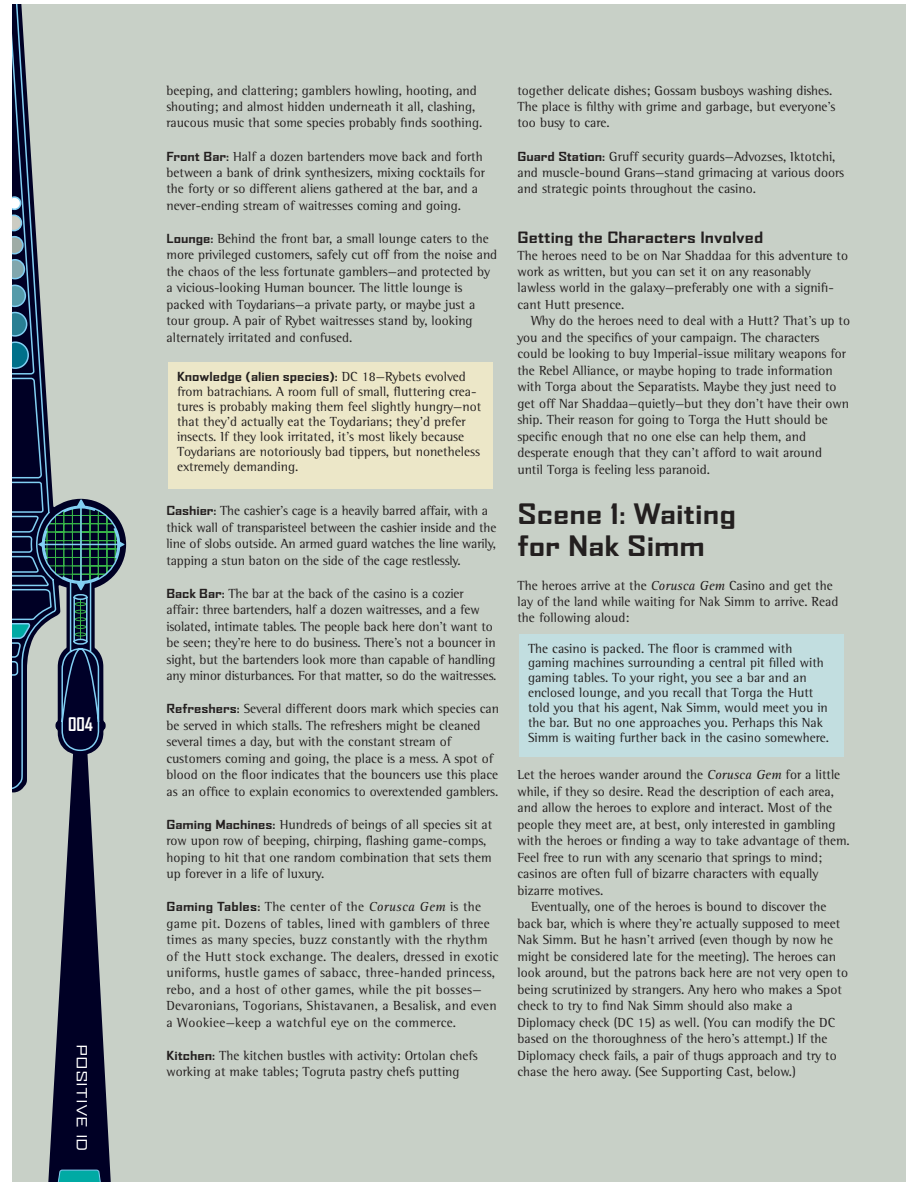
<style>
.page{position:relative;width:918px;height:1188px;background:#fff}
.page>*{position:absolute;margin:0;border:0;box-sizing:border-box;transform-origin:0 0}
.t1{font:700 expanded 27px/33px "Agency FB";color:#231f1f}
.t2{font:700 18px "Agency FB";color:#fff}
.t3{font:700 expanded 15px "Agency FB";color:#231f1f}
.t4{font:13.5px/16.5px "Rotis Semi Serif";color:#231f1f}
.t5{font:13.5px/16.5px "Rotis Semi Serif";letter-spacing:.02em;color:#231f1f}
.t6{font:expanded 13.5px "Agency FB";color:#fff}
.t7{font:700 expanded 12px "Agency FB";color:#231f1f}
.s1{font-family:"Agency FB";font-weight:700;font-stretch:expanded;font-size:12px}
.s2{font-family:"Rotis Semi Serif";font-weight:400;font-stretch:normal;font-size:13.5px}
.s3{font-family:"Rotis Serif";font-style:italic}
</style>
<div class="page">
<div style="left:12px;top:4px;width:894px;height:1178px;background:#c8d0c7"></div>
<svg style="left:12px;top:4px;width:113px;height:1178px"></svg>
<div style="left:519px;top:634px;width:325px;height:122px;background:#c2dee0"></div>
<div style="left:168px;top:363px;width:325px;height:126px;background:#ece7c8"></div>
<h2 class="t2" style="left:68px;top:718px;width:26px">004</h2>
<p class="t6" style="left:87px;top:1044px;width:109px;rotate:90deg">POSITIVE ID</p>
<p class="t4" style="left:166px;top:83px;width:317px">beeping, and clattering; gamblers howling, hooting, and shouting; and almost hidden underneath it all, clashing, raucous music that some species probably finds soothing.</p>
<p class="t4" style="left:166px;top:149px;width:320px"><span class="s1">Front Bar:</span> Half a dozen bartenders move back and forth between a bank of drink synthesizers, mixing cocktails for the forty or so different aliens gathered at the bar, and a never-ending stream of waitresses coming and going.</p>
<p class="t4" style="left:166px;top:231px;width:332px"><span class="s1">Lounge:</span> Behind the front bar, a small lounge caters to the more privileged customers, safely cut off from the noise and the chaos of the less fortunate gamblers—and protected by a vicious-looking Human bouncer. The little lounge is packed with Toydarians—a private party, or maybe just a tour group. A pair of Rybet waitresses stand by, looking alternately irritated and confused.</p>
<p class="t7" style="left:177px;top:372px;width:290px">Knowledge (alien species): <span class="s2">DC 18—Rybets evolved</span></p>
<p class="t4" style="left:177px;top:385px;width:306px;line-height:15px">from batrachians. A room full of small, fluttering crea&shy;tures is probably making them feel slightly hungry—not that they’d actually eat the Toydarians; they’d prefer insects. If they look irritated, it’s most likely because Toydarians are notoriously bad tippers, but nonetheless extremely demanding.</p>
<p class="t4" style="left:166px;top:504px;width:331px"><span class="s1">Cashier:</span> The cashier’s cage is a heavily barred affair, with a thick wall of transparisteel between the cashier inside and the line of slobs outside. An armed guard watches the line warily, tapping a stun baton on the side of the cage restlessly.</p>
<p class="t4" style="left:166px;top:586px;width:332px"><span class="s1">Back Bar:</span> The bar at the back of the casino is a cozier affair: three bartenders, half a dozen waitresses, and a few isolated, intimate tables. The people back here don’t want to be seen; they’re here to do business. There’s not a bouncer in sight, but the bartenders look more than capable of handling any minor disturbances. For that matter, so do the waitresses.</p>
<p class="t4" style="left:166px;top:702px;width:334px"><span class="s1">Refreshers:</span> Several different doors mark which species can be served in which stalls. The refreshers might be cleaned several times a day, but with the constant stream of customers coming and going, the place is a mess. A spot of blood on the floor indicates that the bouncers use this place as an office to explain economics to overextended gamblers.</p>
<p class="t4" style="left:166px;top:817px;width:327px"><span class="s1">Gaming Machines:</span> Hundreds of beings of all species sit at row upon row of beeping, chirping, flashing game-comps, hoping to hit that one random combination that sets them up forever in a life of luxury.</p>
<p class="t5" style="left:166px;top:900px;width:334px"><span class="s1">Gaming Tables:</span> The center of the <span class="s3">Corusca Gem</span> is the game pit. Dozens of tables, lined with gamblers of three times as many species, buzz constantly with the rhythm of the Hutt stock exchange. The dealers, dressed in exotic uniforms, hustle games of sabacc, three-handed princess, rebo, and a host of other games, while the pit bosses— Devaronians, Togorians, Shistavanen, a Besalisk, and even a Wookiee—keep a watchful eye on the commerce.</p>
<p class="t4" style="left:166px;top:1048px;width:313px"><span class="s1">Kitchen:</span> The kitchen bustles with activity: Ortolan chefs working at make tables; Togruta pastry chefs putting</p>
<p class="t4" style="left:517px;top:83px;width:320px">together delicate dishes; Gossam busboys washing dishes.<br>The place is filthy with grime and garbage, but everyone’s too busy to care.</p>
<p class="t4" style="left:517px;top:149px;width:328px"><span class="s1">Guard Station:</span> Gruff security guards—Advozses, Iktotchi, and muscle-bound Grans—stand grimacing at various doors and strategic points throughout the casino.</p>
<p class="t3" style="left:518px;top:232px;width:247px">Getting the Characters Involved</p>
<p class="t4" style="left:518px;top:248px;width:332px">The heroes need to be on Nar Shaddaa for this adventure to work as written, but you can set it on any reasonably lawless world in the galaxy—preferably one with a signifi&shy;cant Hutt presence.</p>
<p class="t4" style="left:518px;top:314px;width:334px;text-indent:14px">Why do the heroes need to deal with a Hutt? That’s up to you and the specifics of your campaign. The characters could be looking to buy Imperial-issue military weapons for the Rebel Alliance, or maybe hoping to trade information with Torga about the Separatists. Maybe they just need to get off Nar Shaddaa—quietly—but they don’t have their own ship. Their reason for going to Torga the Hutt should be specific enough that no one else can help them, and desperate enough that they can’t afford to wait around until Torga is feeling less paranoid.</p>
<h1 class="t1" style="left:518px;top:499px;width:220px">Scene 1: Waiting for Nak Simm</h1>
<p class="t4" style="left:518px;top:578px;width:322px">The heroes arrive at the <span class="s3">Corusca Gem</span> Casino and get the lay of the land while waiting for Nak Simm to arrive. Read the following aloud:</p>
<p class="t4" style="left:528px;top:642px;width:303px;line-height:15px">The casino is packed. The floor is crammed with gaming machines surrounding a central pit filled with gaming tables. To your right, you see a bar and an enclosed lounge, and you recall that Torga the Hutt told you that his agent, Nak Simm, would meet you in the bar. But no one approaches you. Perhaps this Nak Simm is waiting further back in the casino somewhere.</p>
<p class="t4" style="left:518px;top:768px;width:324px">Let the heroes wander around the <span class="s3">Corusca Gem</span> for a little</p>
<p class="t4" style="left:518px;top:784px;width:318px">while, if they so desire. Read the description of each area,</p>
<p class="t4" style="left:518px;top:801px;width:316px">and allow the heroes to explore and interact. Most of the</p>
<p class="t4" style="left:518px;top:817px;width:319px">people they meet are, at best, only interested in gambling</p>
<p class="t4" style="left:518px;top:834px;width:334px">with the heroes or finding a way to take advantage of them.</p>
<p class="t4" style="left:518px;top:850px;width:306px">Feel free to run with any scenario that springs to mind;</p>
<p class="t4" style="left:518px;top:867px;width:303px">casinos are often full of bizarre characters with equally</p>
<p class="t4" style="left:518px;top:883px;width:87px">bizarre motives.</p>
<p class="t4" style="left:531px;top:900px;width:297px">Eventually, one of the heroes is bound to discover the</p>
<p class="t4" style="left:518px;top:916px;width:324px">back bar, which is where they’re actually supposed to meet</p>
<p class="t4" style="left:518px;top:933px;width:317px">Nak Simm. But he hasn’t arrived (even though by now he</p>
<p class="t4" style="left:518px;top:949px;width:320px">might be considered late for the meeting). The heroes can</p>
<p class="t4" style="left:518px;top:966px;width:332px">look around, but the patrons back here are not very open to</p>
<p class="t4" style="left:518px;top:982px;width:326px">being scrutinized by strangers. Any hero who makes a Spot</p>
<p class="t4" style="left:518px;top:999px;width:277px">check to try to find Nak Simm should also make a</p>
<p class="t4" style="left:518px;top:1015px;width:319px">Diplomacy check (DC 15) as well. (You can modify the DC</p>
<p class="t4" style="left:518px;top:1032px;width:312px">based on the thoroughness of the hero’s attempt.) If the</p>
<p class="t4" style="left:518px;top:1048px;width:321px">Diplomacy check fails, a pair of thugs approach and try to</p>
<p class="t4" style="left:518px;top:1065px;width:280px">chase the hero away. (See Supporting Cast, below.)</p>
</div>
